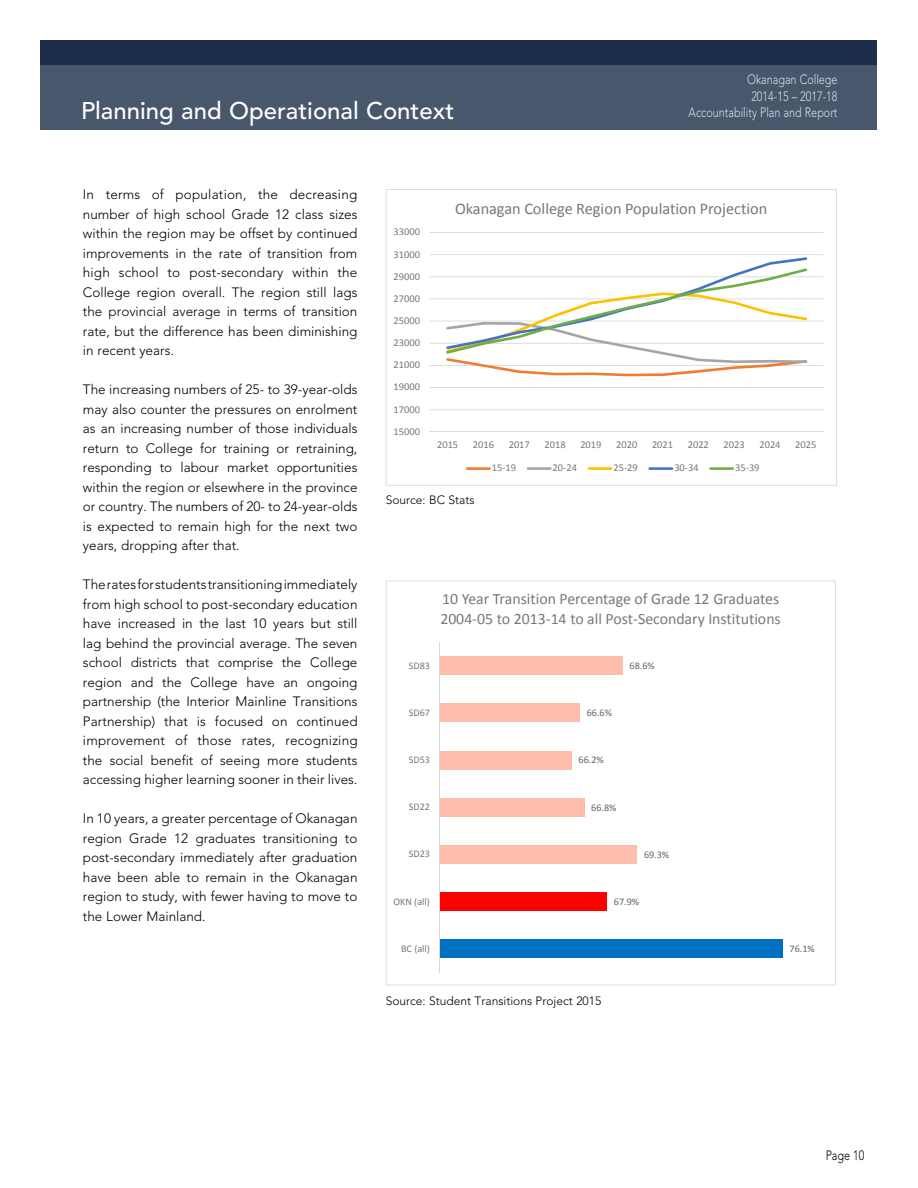
<style>
.page{position:relative;width:918px;height:1188px;background:#fff}
.page>*{position:absolute;margin:0;border:0;box-sizing:border-box;transform-origin:0 0}
.t1{font:500 24px "Avenir";color:#fff}
.t2{font:16.35px "Calibri";color:#76787b}
.t3{font:15.9px/19.4px "Calibri";letter-spacing:-.005em;color:#76787b}
.t4{font:300 13.5px/19.5px "Avenir";color:#000;text-align:justify}
.t5{font:300 13.5px/16.2px "Avenir";color:#fff;text-align:right;scale:.8 1}
.t6{font:300 13.5px "Avenir";color:#000;scale:.8 1}
.t7{font:300 12px "Avenir";color:#000}
.t8{font:10.5px "Calibri";letter-spacing:-.005em;color:#76787b}
.t9{font:10.2px "Calibri";letter-spacing:.005em;color:#636466}
.t10{font:10.2px "Calibri";letter-spacing:.005em;color:#76787b}
</style>
<div class="page">
<svg style="left:386px;top:189px;width:451px;height:297px"></svg>
<svg style="left:386px;top:580px;width:450px;height:405px"></svg>
<div style="left:40px;top:40px;width:838px;height:40px;background:#1c2e49"></div>
<div style="left:40px;top:65px;width:838px;height:65px;background:#49576d"></div>
<h1 class="t1" style="left:81px;top:97px;width:375px">Planning and Operational Context</h1>
<p class="t5" style="left:689px;top:72px;width:188px">Okanagan College<br>2014-15 – 2017-18<br>Accountability Plan and Report</p>
<p class="t4" style="left:83px;top:185px;width:276px">In terms of population, the decreasing number of high school Grade 12 class sizes within the region may be offset by continued improvements in the rate of transition from high school to post-secondary within the College region overall. The region still lags the provincial average in terms of transition rate, but the difference has been diminishing in recent years.</p>
<p class="t4" style="left:83px;top:380px;width:276px">The increasing numbers of 25- to 39-year-olds may also counter the pressures on enrolment as an increasing number of those individuals return to College for training or retraining, responding to labour market opportunities within the region or elsewhere in the province or country. The numbers of 20- to 24-year-olds is expected to remain high for the next two years, dropping after that.</p>
<p class="t4" style="left:83px;top:575px;width:276px">The rates for students transitioning immediately from high school to post-secondary education have increased in the last 10 years but still lag behind the provincial average. The seven school districts that comprise the College region and the College have an ongoing partnership (the Interior Mainline Transitions Partnership) that is focused on continued improvement of those rates, recognizing the social benefit of seeing more students accessing higher learning sooner in their lives.</p>
<p class="t4" style="left:83px;top:809px;width:276px">In 10 years, a greater percentage of Okanagan region Grade 12 graduates transitioning to post-secondary immediately after graduation have been able to remain in the Okanagan region to study, with fewer having to move to the Lower Mainland.</p>
<p class="t8" style="left:394px;top:225px;width:28px">33000</p>
<p class="t8" style="left:394px;top:247px;width:28px">31000</p>
<p class="t8" style="left:394px;top:270px;width:28px">29000</p>
<p class="t8" style="left:394px;top:292px;width:28px">27000</p>
<p class="t8" style="left:394px;top:314px;width:28px">25000</p>
<p class="t8" style="left:394px;top:336px;width:28px">23000</p>
<p class="t8" style="left:394px;top:358px;width:28px">21000</p>
<p class="t8" style="left:394px;top:380px;width:28px">19000</p>
<p class="t8" style="left:394px;top:403px;width:28px">17000</p>
<p class="t8" style="left:394px;top:425px;width:28px">15000</p>
<p class="t2" style="left:455px;top:198px;width:314px">Okanagan College Region Population Projection</p>
<p class="t8" style="left:437px;top:438px;width:23px">2015</p>
<p class="t8" style="left:473px;top:438px;width:23px">2016</p>
<p class="t8" style="left:509px;top:438px;width:23px">2017</p>
<p class="t8" style="left:545px;top:438px;width:23px">2018</p>
<p class="t8" style="left:580px;top:438px;width:23px">2019</p>
<p class="t8" style="left:616px;top:438px;width:23px">2020</p>
<p class="t8" style="left:652px;top:438px;width:23px">2021</p>
<p class="t8" style="left:688px;top:438px;width:23px">2022</p>
<p class="t8" style="left:724px;top:438px;width:23px">2023</p>
<p class="t8" style="left:759px;top:438px;width:23px">2024</p>
<p class="t8" style="left:795px;top:438px;width:23px">2025</p>
<p class="t8" style="left:492px;top:461px;width:26px">15-19</p>
<p class="t8" style="left:553px;top:461px;width:26px">20-24</p>
<p class="t8" style="left:613px;top:461px;width:26px">25-29</p>
<p class="t8" style="left:674px;top:461px;width:26px">30-34</p>
<p class="t8" style="left:735px;top:461px;width:26px">35-39</p>
<p class="t7" style="left:386px;top:493px;width:90px">Source: BC Stats</p>
<p class="t3" style="left:440px;top:589px;width:342px">10 Year Transition Percentage of Grade 12 Graduates<br>2004-05 to 2013-14 to all Post-Secondary Institutions</p>
<p class="t10" style="left:409px;top:659px;width:23px">SD83</p>
<p class="t9" style="left:630px;top:659px;width:27px">68.6%</p>
<p class="t10" style="left:409px;top:706px;width:23px">SD67</p>
<p class="t9" style="left:587px;top:706px;width:27px">66.6%</p>
<p class="t10" style="left:409px;top:753px;width:23px">SD53</p>
<p class="t9" style="left:578px;top:754px;width:27px">66.2%</p>
<p class="t10" style="left:409px;top:800px;width:23px">SD22</p>
<p class="t9" style="left:591px;top:801px;width:27px">66.8%</p>
<p class="t10" style="left:409px;top:848px;width:23px">SD23</p>
<p class="t9" style="left:644px;top:848px;width:27px">69.3%</p>
<p class="t10" style="left:393px;top:895px;width:38px">OKN (all)</p>
<p class="t9" style="left:614px;top:895px;width:27px">67.9%</p>
<p class="t10" style="left:401px;top:942px;width:30px">BC (all)</p>
<p class="t9" style="left:790px;top:943px;width:27px">76.1%</p>
<p class="t7" style="left:386px;top:994px;width:217px">Source: Student Transitions Project 2015</p>
<p class="t6" style="left:826px;top:1147px;width:50px">Page 10</p>
</div>
